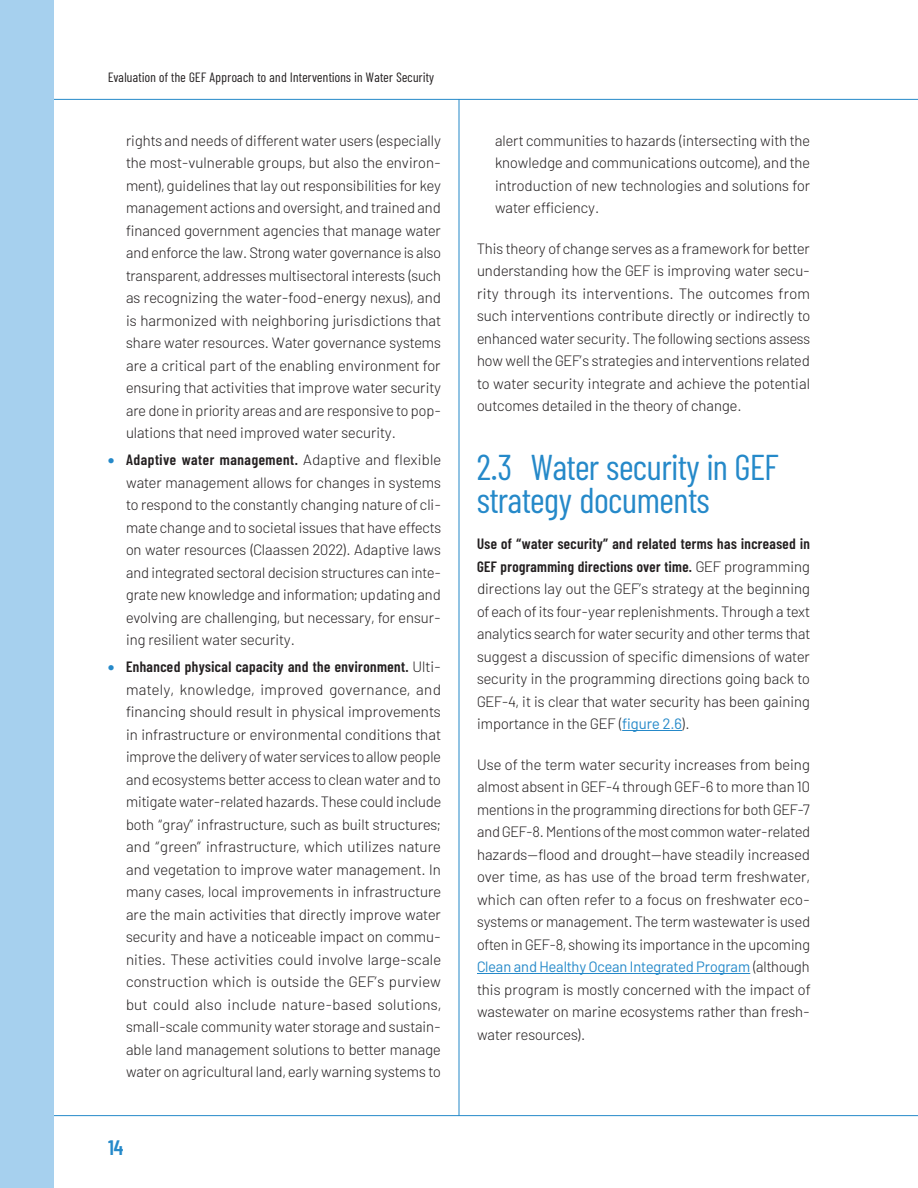
<style>
.page{position:relative;width:918px;height:1188px;background:#fff}
.page>*{position:absolute;margin:0;border:0;box-sizing:border-box;transform-origin:0 0}
.t1{font:36px/33px "Barlow Condensed";color:#2589c9}
.t2{font:600 21px "Barlow Condensed";color:#2589c9}
.t3{font:300 15px/22.5px "Barlow";color:#231f20;text-align:justify}
.t4{font:600 15px/22.5px "Barlow Condensed";letter-spacing:.025em;color:#231f20}
.t5{font:13.5px "Barlow Condensed";letter-spacing:.025em;color:#231f20}
.s1{color:#2589c9}
.s2{font-family:"Barlow";font-weight:300}
.s3{font-weight:400;color:#2589c9}
</style>
<div class="page">
<hr style="left:459px;top:99px;width:1px;height:1017px;background:#2589c9">
<hr style="left:0;top:1115px;width:918px;height:1px;background:#2589c9">
<hr style="left:0;top:99px;width:918px;height:1px;background:#2589c9">
<div style="left:0;top:0;width:54px;height:1188px;background:#a6d0ee"></div>
<hr style="left:622px;top:730px;width:60px;height:1px;background:#2589c9">
<hr style="left:477px;top:973px;width:273px;height:1px;background:#2589c9">
<p class="t5" style="left:108px;top:67px;width:328px">Evaluation of the GEF Approach to and Interventions in Water Security</p>
<p class="t3" style="left:126px;top:128px;width:317px">rights and needs of different water users (especially the most-vulnerable groups, but also the environ&shy;ment), guidelines that lay out responsibilities for key management actions and oversight, and trained and financed government agencies that manage water and enforce the law. Strong water governance is also transparent, addresses multisectoral interests (such as recognizing the water-food-energy nexus), and is harmonized with neighboring jurisdictions that share water resources. Water governance systems are a critical part of the enabling environment for ensuring that activities that improve water security are done in priority areas and are responsive to pop&shy;ulations that need improved water security.</p>
<p class="t4" style="left:108px;top:447px;width:335px"><span class="s1">●</span> Adaptive water management. <span class="s2">Adaptive and flexible</span></p>
<p class="t3" style="left:126px;top:470px;width:317px">water management allows for changes in systems to respond to the constantly changing nature of cli&shy;mate change and to societal issues that have effects on water resources (Claassen 2022). Adaptive laws and integrated sectoral decision structures can inte&shy;grate new knowledge and information; updating and evolving are challenging, but necessary, for ensur&shy;ing resilient water security.</p>
<p class="t4" style="left:108px;top:654px;width:335px"><span class="s1">●</span> Enhanced physical capacity and the environment. <span class="s2">Ulti-</span></p>
<p class="t3" style="left:126px;top:677px;width:317px">mately, knowledge, improved governance, and financing should result in physical improvements in infrastructure or environmental conditions that improve the delivery of water services to allow people and ecosystems better access to clean water and to mitigate water-related hazards. These could include both “gray” infrastructure, such as built structures; and “green” infrastructure, which utilizes nature and vegetation to improve water management. In many cases, local improvements in infrastructure are the main activities that directly improve water security and have a noticeable impact on commu&shy;nities. These activities could involve large-scale construction which is outside the GEF’s purview but could also include nature-based solutions, small-scale community water storage and sustain&shy;able land management solutions to better manage water on agricultural land, early warning systems to</p>
<h2 class="t2" style="left:108px;top:1132px;width:17px">14</h2>
<p class="t3" style="left:495px;top:128px;width:317px">alert communities to hazards (intersecting with the knowledge and communications outcome), and the introduction of new technologies and solutions for water efficiency.</p>
<p class="t3" style="left:477px;top:236px;width:335px">This theory of change serves as a framework for better understanding how the GEF is improving water secu&shy;rity through its interventions. The outcomes from such interventions contribute directly or indirectly to enhanced water security. The following sections assess how well the GEF’s strategies and interventions related to water security integrate and achieve the potential outcomes detailed in the theory of change.</p>
<h1 class="t1" style="left:477px;top:448px;width:303px">2.3 Water security in GEF strategy documents</h1>
<p class="t4" style="left:477px;top:531px;width:335px">Use of “water security” and related terms has increased in<br>GEF programming directions over time. <span class="s2">GEF programming</span></p>
<p class="t3" style="left:477px;top:576px;width:335px">directions lay out the GEF’s strategy at the beginning of each of its four-year replenishments. Through a text analytics search for water security and other terms that suggest a discussion of specific dimensions of water security in the programming directions going back to GEF-4, it is clear that water security has been gaining importance in the GEF (<span class="s3">figure 2.6</span>).</p>
<p class="t3" style="left:477px;top:752px;width:335px">Use of the term water security increases from being almost absent in GEF-4 through GEF-6 to more than 10 mentions in the programming directions for both GEF-7 and GEF-8. Mentions of the most common water-related hazards—flood and drought—have steadily increased over time, as has use of the broad term freshwater, which can often refer to a focus on freshwater eco&shy;systems or management. The term wastewater is used often in GEF-8, showing its importance in the upcoming <span class="s3">Clean and Healthy Ocean Integrated Program</span> (although this program is mostly concerned with the impact of wastewater on marine ecosystems rather than fresh&shy;water resources).</p>
</div>
